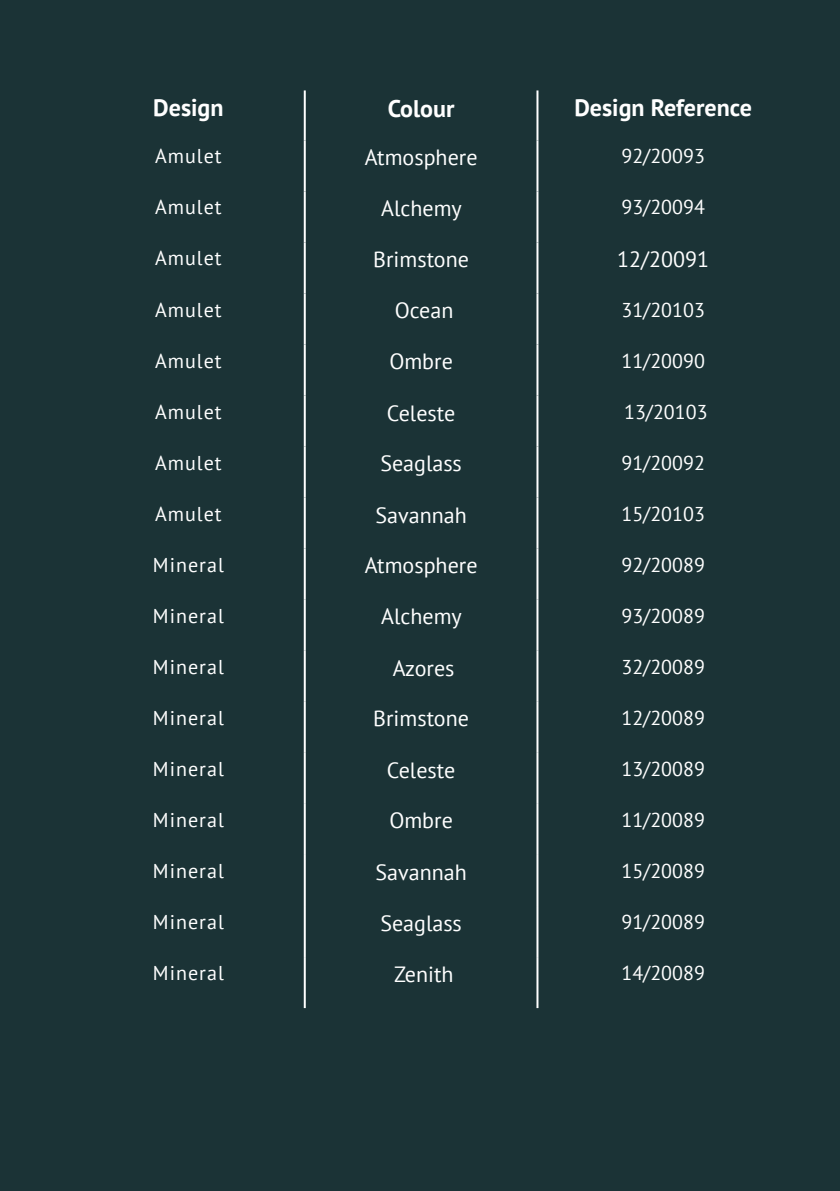
<style>
.page{position:relative;width:840px;height:1191px;background:#fff}
.page>*{position:absolute;margin:0;border:0;box-sizing:border-box;transform-origin:0 0}
.t1{font:700 24px "PT Sans";color:#fff}
.t2{font:22px "PT Sans";color:#fff}
.t3{font:20px "PT Sans";letter-spacing:.05em;color:#fff}
</style>
<div class="page">
<div style="left:0;top:0;width:839px;height:1191px;background:#1b3336"></div>
<hr style="left:303px;top:90px;width:2px;height:50px;background:#fff">
<hr style="left:536px;top:90px;width:2px;height:50px;background:#fff">
<hr style="left:303px;top:140px;width:2px;height:51px;background:#fff">
<hr style="left:536px;top:140px;width:2px;height:51px;background:#fff">
<hr style="left:303px;top:191px;width:2px;height:51px;background:#fff">
<hr style="left:536px;top:191px;width:2px;height:51px;background:#fff">
<hr style="left:303px;top:242px;width:2px;height:51px;background:#fff">
<hr style="left:536px;top:242px;width:2px;height:51px;background:#fff">
<hr style="left:303px;top:293px;width:2px;height:51px;background:#fff">
<hr style="left:536px;top:293px;width:2px;height:51px;background:#fff">
<hr style="left:303px;top:344px;width:2px;height:51px;background:#fff">
<hr style="left:536px;top:344px;width:2px;height:51px;background:#fff">
<hr style="left:303px;top:395px;width:2px;height:51px;background:#fff">
<hr style="left:536px;top:395px;width:2px;height:51px;background:#fff">
<hr style="left:303px;top:446px;width:2px;height:51px;background:#fff">
<hr style="left:536px;top:446px;width:2px;height:51px;background:#fff">
<hr style="left:303px;top:497px;width:2px;height:52px;background:#fff">
<hr style="left:536px;top:497px;width:2px;height:52px;background:#fff">
<hr style="left:303px;top:549px;width:2px;height:51px;background:#fff">
<hr style="left:536px;top:549px;width:2px;height:51px;background:#fff">
<hr style="left:303px;top:600px;width:2px;height:51px;background:#fff">
<hr style="left:536px;top:600px;width:2px;height:51px;background:#fff">
<hr style="left:303px;top:651px;width:2px;height:51px;background:#fff">
<hr style="left:536px;top:651px;width:2px;height:51px;background:#fff">
<hr style="left:303px;top:702px;width:2px;height:51px;background:#fff">
<hr style="left:536px;top:702px;width:2px;height:51px;background:#fff">
<hr style="left:303px;top:753px;width:2px;height:51px;background:#fff">
<hr style="left:536px;top:753px;width:2px;height:51px;background:#fff">
<hr style="left:303px;top:804px;width:2px;height:51px;background:#fff">
<hr style="left:536px;top:804px;width:2px;height:51px;background:#fff">
<hr style="left:303px;top:855px;width:2px;height:51px;background:#fff">
<hr style="left:536px;top:855px;width:2px;height:51px;background:#fff">
<hr style="left:303px;top:906px;width:2px;height:51px;background:#fff">
<hr style="left:536px;top:906px;width:2px;height:51px;background:#fff">
<hr style="left:303px;top:957px;width:2px;height:51px;background:#fff">
<hr style="left:536px;top:957px;width:2px;height:51px;background:#fff">
<p class="t1" style="left:153px;top:92px;width:72px">Design</p>
<p class="t1" style="left:387px;top:93px;width:68px">Colour</p>
<p class="t1" style="left:574px;top:92px;width:179px">Design Reference</p>
<p class="t3" style="left:155px;top:143px;width:68px">Amulet</p>
<p class="t2" style="left:364px;top:143px;width:114px">Atmosphere</p>
<p class="t3" style="left:621px;top:143px;width:85px">92/20093</p>
<p class="t3" style="left:155px;top:194px;width:68px">Amulet</p>
<p class="t2" style="left:381px;top:194px;width:82px">Alchemy</p>
<p class="t3" style="left:621px;top:194px;width:85px">93/20094</p>
<p class="t3" style="left:155px;top:245px;width:68px">Amulet</p>
<p class="t2" style="left:373px;top:245px;width:97px">Brimstone</p>
<p class="t2" style="left:617px;top:245px;width:93px">12/20091</p>
<p class="t3" style="left:155px;top:297px;width:68px">Amulet</p>
<p class="t2" style="left:394px;top:296px;width:60px">Ocean</p>
<p class="t3" style="left:621px;top:297px;width:85px">31/20103</p>
<p class="t3" style="left:155px;top:348px;width:68px">Amulet</p>
<p class="t2" style="left:389px;top:347px;width:65px">Ombre</p>
<p class="t3" style="left:621px;top:348px;width:85px">11/20090</p>
<p class="t3" style="left:155px;top:399px;width:68px">Amulet</p>
<p class="t2" style="left:387px;top:399px;width:70px">Celeste</p>
<p class="t3" style="left:623px;top:399px;width:85px">13/20103</p>
<p class="t3" style="left:155px;top:450px;width:68px">Amulet</p>
<p class="t2" style="left:380px;top:449px;width:83px">Seaglass</p>
<p class="t3" style="left:621px;top:450px;width:85px">91/20092</p>
<p class="t3" style="left:155px;top:501px;width:68px">Amulet</p>
<p class="t2" style="left:375px;top:501px;width:93px">Savannah</p>
<p class="t3" style="left:621px;top:501px;width:85px">15/20103</p>
<p class="t3" style="left:153px;top:552px;width:72px">Mineral</p>
<p class="t2" style="left:364px;top:551px;width:114px">Atmosphere</p>
<p class="t3" style="left:621px;top:552px;width:85px">92/20089</p>
<p class="t3" style="left:153px;top:603px;width:72px">Mineral</p>
<p class="t2" style="left:381px;top:602px;width:82px">Alchemy</p>
<p class="t3" style="left:621px;top:603px;width:85px">93/20089</p>
<p class="t3" style="left:153px;top:654px;width:72px">Mineral</p>
<p class="t2" style="left:392px;top:654px;width:63px">Azores</p>
<p class="t3" style="left:621px;top:654px;width:85px">32/20089</p>
<p class="t3" style="left:153px;top:705px;width:72px">Mineral</p>
<p class="t2" style="left:373px;top:704px;width:97px">Brimstone</p>
<p class="t3" style="left:621px;top:705px;width:85px">12/20089</p>
<p class="t3" style="left:153px;top:756px;width:72px">Mineral</p>
<p class="t2" style="left:387px;top:756px;width:70px">Celeste</p>
<p class="t3" style="left:621px;top:756px;width:85px">13/20089</p>
<p class="t3" style="left:153px;top:807px;width:72px">Mineral</p>
<p class="t2" style="left:389px;top:806px;width:65px">Ombre</p>
<p class="t3" style="left:621px;top:807px;width:85px">11/20089</p>
<p class="t3" style="left:153px;top:858px;width:72px">Mineral</p>
<p class="t2" style="left:375px;top:858px;width:93px">Savannah</p>
<p class="t3" style="left:621px;top:858px;width:85px">15/20089</p>
<p class="t3" style="left:153px;top:909px;width:72px">Mineral</p>
<p class="t2" style="left:380px;top:908px;width:83px">Seaglass</p>
<p class="t3" style="left:621px;top:909px;width:85px">91/20089</p>
<p class="t3" style="left:153px;top:960px;width:72px">Mineral</p>
<p class="t2" style="left:394px;top:960px;width:61px">Zenith</p>
<p class="t3" style="left:621px;top:960px;width:85px">14/20089</p>
</div>
